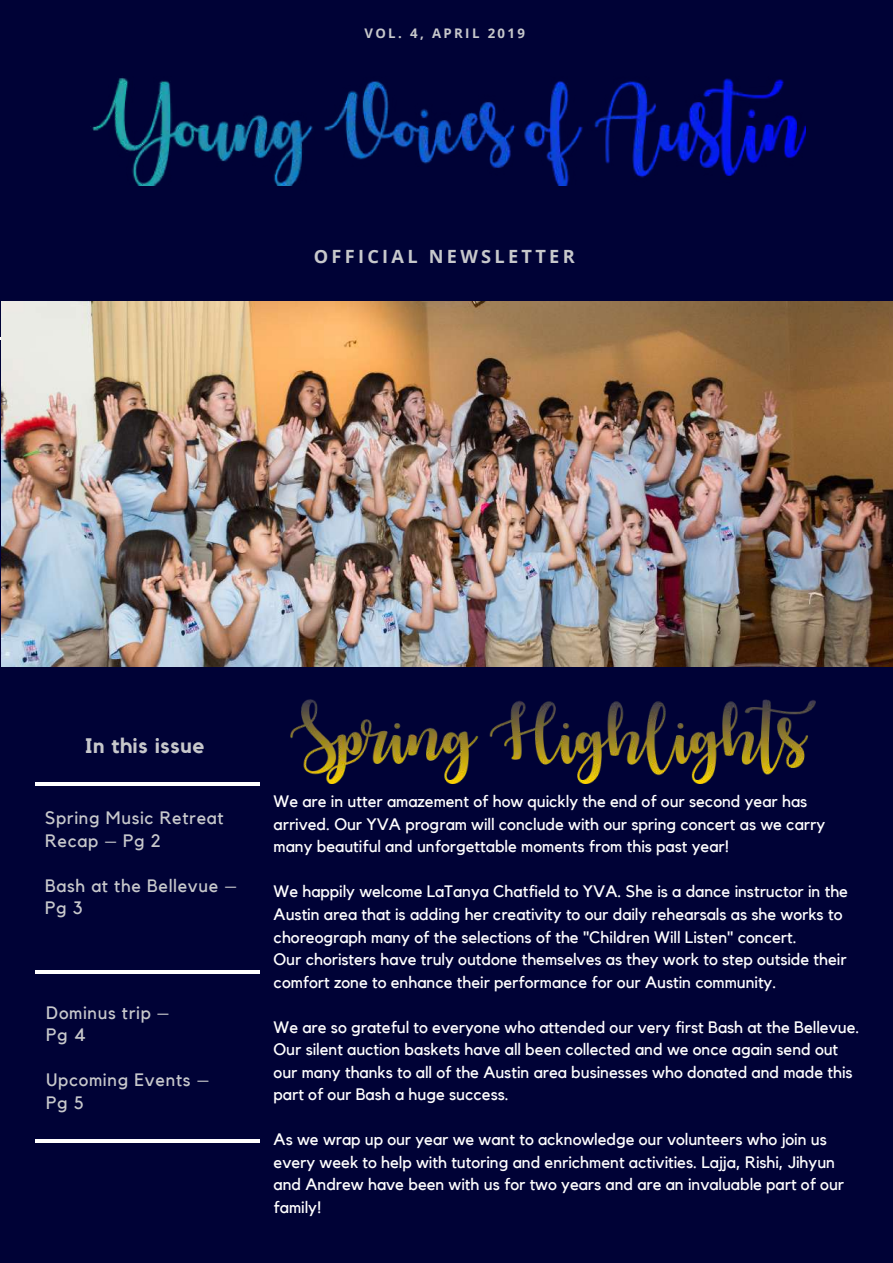
<style>
.page{position:relative;width:893px;height:1263px;background:#000236}
.page>*{position:absolute;margin:0;border:0;box-sizing:border-box;transform-origin:0 0}
.t1{font:700 21px "Kollektif";letter-spacing:.03em;color:#c7c8cb}
.t2{font:700 18.15px "Open Sans";letter-spacing:.18em;color:#c7c8cb}
.t3{font:18px/22.5px "Kollektif";letter-spacing:.04em;color:#c7c8cb}
.t4{font:16.5px/22.5px "Kollektif";color:#fff}
.t5{font:700 13.2px "Open Sans";letter-spacing:.18em;color:#c7c8cb}
</style>
<div class="page">
<hr style="left:35px;top:783px;width:225px;height:3px;background:#fff">
<hr style="left:35px;top:971px;width:225px;height:3px;background:#fff">
<hr style="left:35px;top:1139px;width:225px;height:4px;background:#fff">
<img style="left:1px;top:302px;width:892px;height:365px">
<img style="left:90px;top:78px;width:715px;height:108px">
<img style="left:290px;top:699px;width:525px;height:85px">
<p class="t5" style="left:364px;top:24px;width:162px">VOL. 4, APRIL 2019</p>
<p class="t2" style="left:314px;top:243px;width:262px">OFFICIAL NEWSLETTER</p>
<p class="t1" style="left:85px;top:736px;width:121px">In this issue</p>
<p class="t3" style="left:45px;top:807px;width:180px">Spring Music Retreat<br>Recap – Pg 2</p>
<p class="t3" style="left:45px;top:875px;width:193px">Bash at the Bellevue –<br>Pg 3</p>
<p class="t3" style="left:46px;top:1002px;width:125px">Dominus trip –<br>Pg 4</p>
<p class="t3" style="left:46px;top:1069px;width:165px">Upcoming Events –<br>Pg 5</p>
<p class="t4" style="left:274px;top:791px;width:553px">We are in utter amazement of how quickly the end of our second year has arrived. Our YVA program will conclude with our spring concert as we carry many beautiful and unforgettable moments from this past year!</p>
<p class="t4" style="left:274px;top:881px;width:576px">We happily welcome LaTanya Chatfield to YVA. She is a dance instructor in the Austin area that is adding her creativity to our daily rehearsals as she works to choreograph many of the selections of the "Children Will Listen" concert.<br>Our choristers have truly outdone themselves as they work to step outside their comfort zone to enhance their performance for our Austin community.</p>
<p class="t4" style="left:274px;top:1016px;width:587px">We are so grateful to everyone who attended our very first Bash at the Bellevue.<br>Our silent auction baskets have all been collected and we once again send out our many thanks to all of the Austin area businesses who donated and made this part of our Bash a huge success.</p>
<p class="t4" style="left:274px;top:1129px;width:572px">As we wrap up our year we want to acknowledge our volunteers who join us every week to help with tutoring and enrichment activities. Lajja, Rishi, Jihyun and Andrew have been with us for two years and are an invaluable part of our family!</p>
</div>
